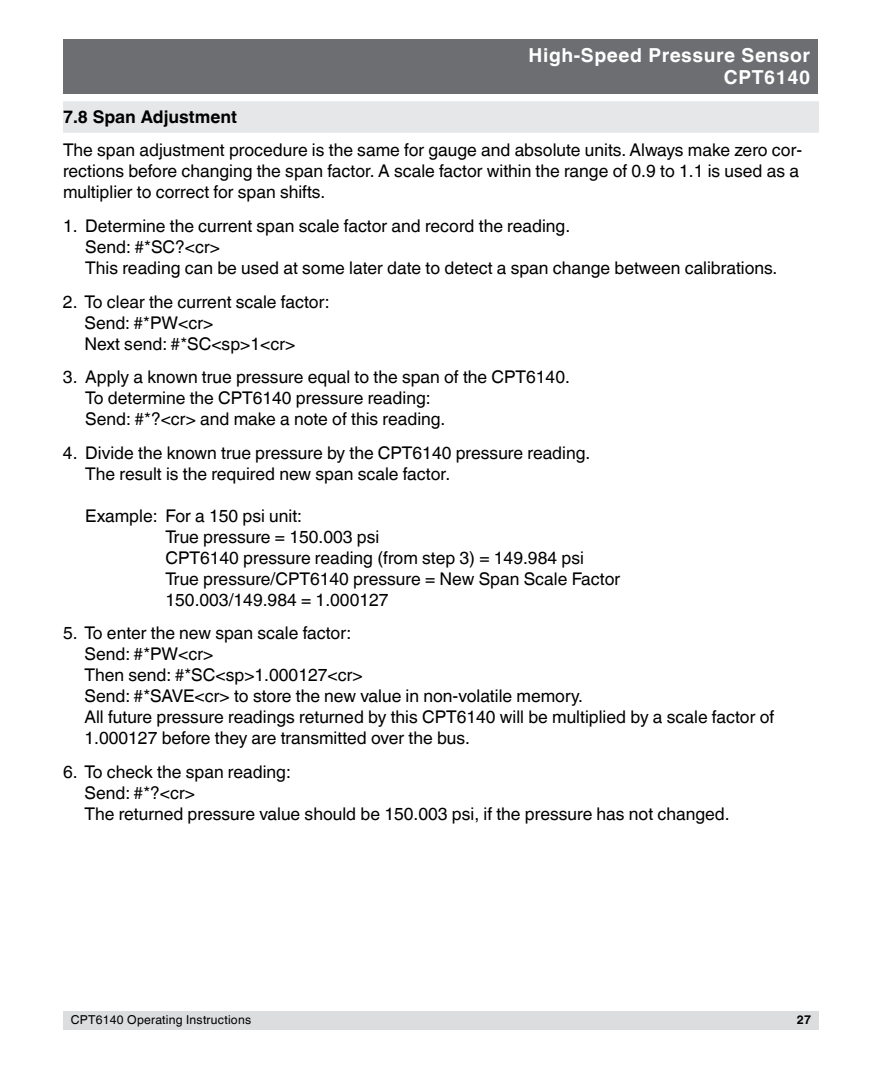
<style>
.page{position:relative;width:882px;height:1071px;background:#fff}
.page>*{position:absolute;margin:0;border:0;box-sizing:border-box;transform-origin:0 0}
.t1{font:700 19.25px/22.8px "Helvetica World";letter-spacing:.03em;color:#fff;text-align:right}
.t2{font:17.5px/21px "Helvetica World";color:#000}
.t3{font:700 17.5px "Helvetica World";color:#000}
.t4{font:12.25px "Helvetica World";letter-spacing:.02em;color:#000}
.t5{font:700 12.25px "Helvetica World";color:#000}
</style>
<div class="page">
<div style="left:63px;top:1011px;width:756px;height:19px;background:#dcddde"></div>
<div style="left:64px;top:39px;width:754px;height:55px;background:#6d6e71"></div>
<div style="left:63px;top:101px;width:756px;height:32px;background:#e6e7e8"></div>
<p class="t1" style="left:529px;top:45px;width:283px">High-Speed Pressure Sensor<br>CPT6140</p>
<p class="t3" style="left:63px;top:110px;width:176px">7.8 Span Adjustment</p>
<p class="t2" style="left:63px;top:141px;width:741px">The span adjustment procedure is the same for gauge and absolute units. Always make zero cor&shy;rections before changing the span factor. A scale factor within the range of 0.9 to 1.1 is used as a multiplier to correct for span shifts.</p>
<p class="t2" style="left:85px;top:215px;width:694px;text-indent:-22px">1. Determine the current span scale factor and record the reading.<br>Send: #*SC?&lt;cr&gt;<br>This reading can be used at some later date to detect a span change between calibrations.</p>
<p class="t2" style="left:84px;top:291px;width:247px;text-indent:-21px">2. To clear the current scale factor:<br>Send: #*PW&lt;cr&gt;<br>Next send: #*SC&lt;sp&gt;1&lt;cr&gt;</p>
<p class="t2" style="left:85px;top:368px;width:486px;text-indent:-22px">3. Apply a known true pressure equal to the span of the CPT6140.<br>To determine the CPT6140 pressure reading:<br>Send: #*?&lt;cr&gt; and make a note of this reading.</p>
<p class="t2" style="left:85px;top:442px;width:507px;text-indent:-22px">4. Divide the known true pressure by the CPT6140 pressure reading.<br>The result is the required new span scale factor.</p>
<p class="t2" style="left:165px;top:505px;width:456px;text-indent:-80px">Example: For a 150 psi unit:<br>True pressure = 150.003 psi<br>CPT6140 pressure reading (from step 3) = 149.984 psi True pressure/CPT6140 pressure = New Span Scale Factor 150.003/149.984 = 1.000127</p>
<p class="t2" style="left:84px;top:623px;width:691px;text-indent:-21px">5. To enter the new span scale factor:<br>Send: #*PW&lt;cr&gt;<br>Then send: #*SC&lt;sp&gt;1.000127&lt;cr&gt;<br>Send: #*SAVE&lt;cr&gt; to store the new value in non-volatile memory.<br>All future pressure readings returned by this CPT6140 will be multiplied by a scale factor of 1.000127 before they are transmitted over the bus.</p>
<p class="t2" style="left:84px;top:761px;width:647px;text-indent:-21px">6. To check the span reading:<br>Send: #*?&lt;cr&gt;<br>The returned pressure value should be 150.003 psi, if the pressure has not changed.</p>
<p class="t4" style="left:71px;top:1015px;width:182px">CPT6140 Operating Instructions</p>
<p class="t5" style="left:797px;top:1015px;width:16px">27</p>
</div>
